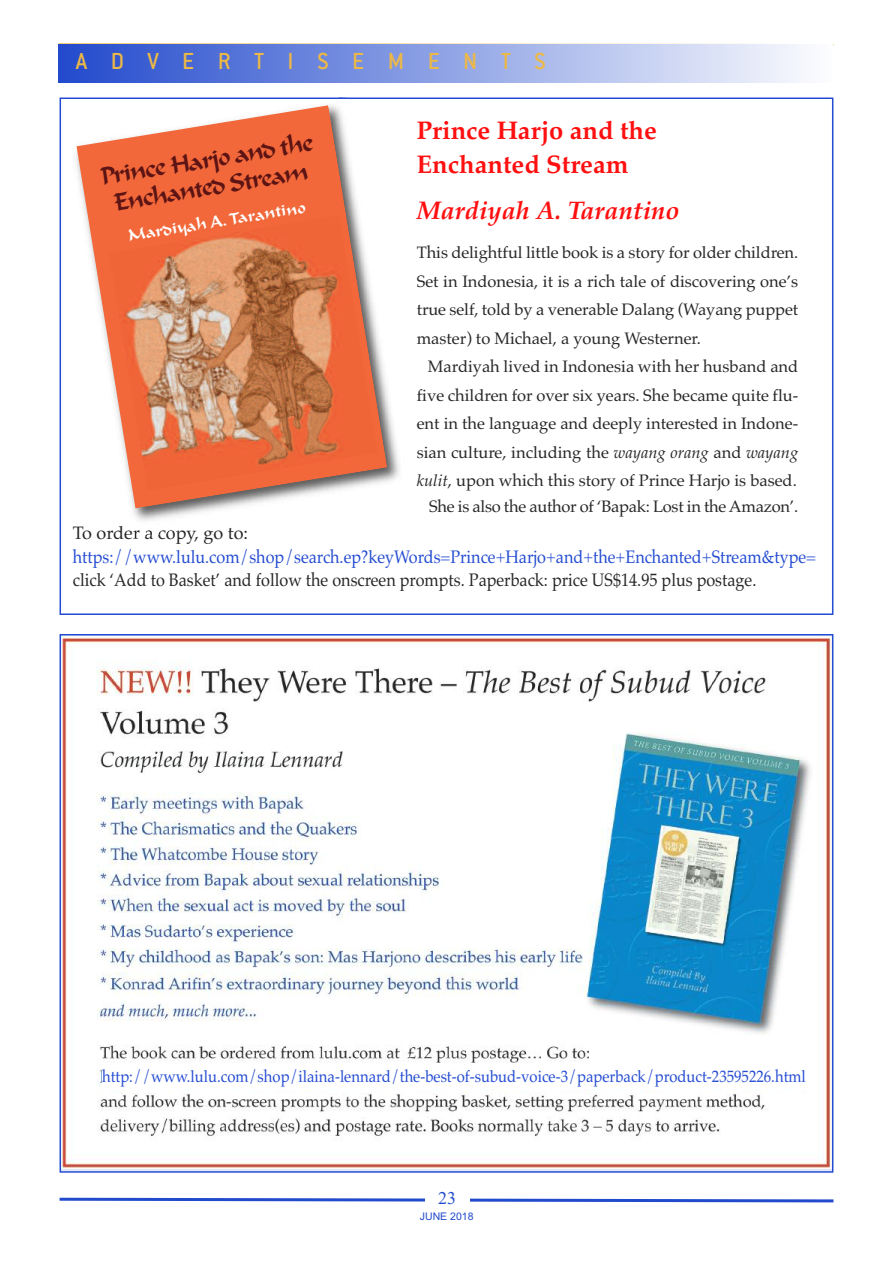
<style>
.page{position:relative;width:893px;height:1263px;background:#fff}
.page>*{position:absolute;margin:0;border:0;box-sizing:border-box;transform-origin:0 0}
.t1{font:28.8px/27.6px "Ondine";color:#5c1414;text-align:center}
.t2{font:700 25.5px/33px "Palatino";color:#ff0f0f}
.t3{font:italic 700 25.5px "Palatino";color:#ff0f0f}
.t4{font:25.5px "Conduit Md ITCTT Medium";letter-spacing:.915em;color:#ecb847}
.t5{font:19.2px "Ondine";color:#fff}
.t6{font:18px "Palatino";color:#234bd1;scale:.9 1}
.t7{font:18px "Palatino";color:#272627;scale:.9 1}
.t8{font:18px "Palatino";color:#272627}
.t9{font:18px "Times New Roman";color:#224acc}
.t10{font:16.5px/28.5px "Palatino";color:#272627;text-align:justify}
.t11{font:16.5px "Palatino";color:#234bd1;scale:.9 1}
.t12{font:10.5px "Arial";color:#224acc}
.s1{font-style:italic}
</style>
<div class="page">
<svg style="left:59px;top:1197px;width:775px;height:6px"></svg>
<div style="left:425px;top:1192px;width:44px;height:37px;background:#fff"></div>
<img style="left:63px;top:637px;width:767px;height:532px">
<img style="left:76px;top:146px;width:324px;height:393px">
<svg style="left:331px;top:97px;width:15px;height:2px"></svg>
<svg style="left:130px;top:529px;width:2px;height:10px"></svg>
<svg style="left:77px;top:105px;width:310px;height:412px"></svg>
<img style="left:109px;top:216px;width:269px;height:274px">
<svg style="left:58px;top:43px;width:776px;height:3px"></svg>
<div style="left:58px;top:44px;width:774px;height:39px;background:linear-gradient(to right,#224acc,#fdfdfe)"></div>
<div style="left:102px;top:1069px;width:714px;height:20px;background:#fff"></div>
<h2 class="t4" style="left:76px;top:45px;width:472px">ADVERTISEMENTS</h2>
<h1 class="t1" style="left:99px;top:165px;width:217px;rotate:-9deg">Prince Harjo and the<br>Enchanted Stream</h1>
<p class="t5" style="left:127px;top:228px;width:181px;rotate:-9deg">Mardiyah A. Tarantino</p>
<h2 class="t2" style="left:417px;top:114px;width:242px">Prince Harjo and the<br>Enchanted Stream</h2>
<h2 class="t3" style="left:417px;top:195px;width:264px">Mardiyah A. Tarantino</h2>
<p class="t10" style="left:417px;top:238px;width:383px">This delightful little book is a story for older children.<br>Set in Indonesia, it is a rich tale of discovering one’s true self, told by a venerable Dalang (Wayang puppet master) to Michael, a young Westerner.</p>
<p class="t10" style="left:417px;top:352px;width:383px;text-indent:11px">Mardiyah lived in Indonesia with her husband and five children for over six years. She became quite flu&shy;ent in the language and deeply interested in Indone&shy;sian culture, including the <span class="s1">wayang orang</span> and <span class="s1">wayang kulit</span>, upon which this story of Prince Harjo is based.</p>
<p class="t10" style="left:429px;top:492px;width:371px">She is also the author of ‘Bapak: Lost in the Amazon’.</p>
<p class="t8" style="left:73px;top:522px;width:177px">To order a copy, go to:</p>
<p class="t6" style="left:73px;top:546px;width:827px">https://www.lulu.com/shop/search.ep?keyWords=Prince+Harjo+and+the+Enchanted+Stream&amp;type=</p>
<p class="t7" style="left:73px;top:570px;width:761px">click ‘Add to Basket’ and follow the onscreen prompts. Paperback: price US$14.95 plus postage.</p>
<p class="t11" style="left:102px;top:1067px;width:784px">http://www.lulu.com/shop/ilaina-lennard/the-best-of-subud-voice-3/paperback/product-23595226.html</p>
<p class="t9" style="left:438px;top:1188px;width:19px">23</p>
<p class="t12" style="left:420px;top:1210px;width:55px">JUNE 2018</p>
</div>
